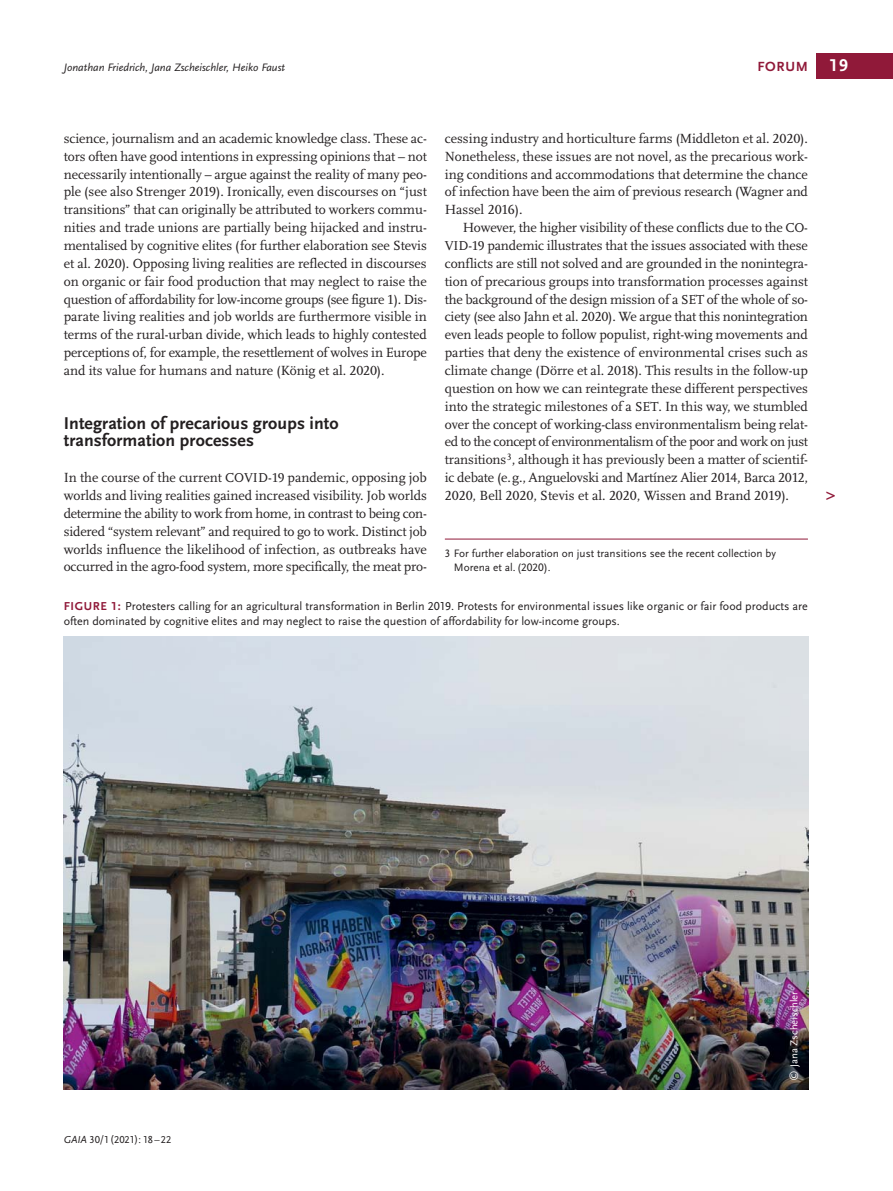
<style>
.page{position:relative;width:893px;height:1191px;background:#fff}
.page>*{position:absolute;margin:0;border:0;box-sizing:border-box;transform-origin:0 0}
.t1{font:700 17.85px/17.9px "Scala Sans LF";letter-spacing:.005em;color:#231f20}
.t2{font:700 17.85px "Scala Sans LF";color:#901939}
.t3{font:13.8px/17.9px "Scala LF";letter-spacing:-.01em;color:#231f20;text-align:justify}
.t4{font:700 13.8px "Scala Sans LF";letter-spacing:.05em;color:#901939}
.t5{font:12px/15px "Scala Sans LF";color:#231f20}
.t6{font:11.25px/14.2px "Scala Sans LF";color:#231f20}
.t7{font:italic 11.25px "Scala Sans LF";color:#231f20}
.t8{font:10.5px "Scala Sans LF";color:#231f20}
.t9{font:10.5px "Scala Sans LF";color:#fff}
.s1{font-size:17.85px;color:#fff}
.s2{font-size:13.5px}
.s3{font-weight:700;color:#901939}
.s4{font-style:italic}
</style>
<div class="page">
<div style="left:816px;top:53px;width:77px;height:25px;background:#901939"></div>
<img style="left:64px;top:637px;width:744px;height:452px">
<hr style="left:445px;top:539px;width:363px;height:1px;background:#901939">
<p class="t7" style="left:64px;top:63px;width:223px">Jonathan Friedrich, Jana Zscheischler, Heiko Faust</p>
<p class="t4" style="left:757px;top:61px;width:92px">FORUM <span class="s1">19</span></p>
<p class="t3" style="left:64px;top:131px;width:365px">sci ence, journalism and an academic knowledge class. These ac&shy;tors often have good intentions in expressing opinions that – not necessarily intentionally – argue against the reality of many peo&shy;ple (see also Strenger 2019). Ironically, even discourses on “just transitions” that can originally be attributed to workers commu&shy;nities and trade unions are partially being hijacked and instru&shy;mentalised by cognitive elites (for further elaboration see Stevis et al. 2020). Opposing living realities are reflected in discourses on organic or fair food production that may neglect to raise the question of affordability for low-income groups (see figure 1). Dis&shy;parate living realities and job worlds are furthermore visible in terms of the rural-urban divide, which leads to highly contested perceptions of, for example, the resettlement of wolves in Europe and its value for humans and nature (König et al. 2020).</p>
<p class="t1" style="left:64px;top:415px;width:276px">Integration of precarious groups into transforma tion processes</p>
<p class="t3" style="left:64px;top:470px;width:365px">In the course of the current <span class="s2">COVID-19</span> pandemic, opposing job worlds and living realities gained increased visibility. Job worlds determine the ability to work from home, in contrast to being con&shy;sidered “system relevant” and required to go to work. Distinct job worlds influence the likelihood of infection, as outbreaks have occurred in the agro-food system, more specifically, the meat pro-</p>
<p class="t3" style="left:445px;top:131px;width:365px">cessing industry and horticulture farms (Middleton et al. 2020).<br>Nonetheless, these issues are not novel, as the precarious work&shy;ing conditions and accommodations that determine the chance of infection have been the aim of previous research (Wagner and Hassel 2016).</p>
<p class="t3" style="left:445px;top:220px;width:365px;text-indent:18px">However, the higher visibility of these conflicts due to the <span class="s2">CO - VID-19</span> pandemic illustrates that the issues associated with these conflicts are still not solved and are grounded in the nonintegra - tion of precarious groups into transformation processes against the background of the design mission of a <span class="s2">SET</span> of the whole of so - ciety (see also Jahn et al. 2020). We argue that this nonintegration even leads people to follow populist, right-wing movements and parties that deny the existence of environmental crises such as climate change (Dörre et al. 2018). This results in the follow-up question on how we can reintegrate these different perspectives into the strategic milestones of a <span class="s2">SET</span>. In this way, we stumbled over the concept of working-class environmentalism being relat&shy;ed to the concept of environmentalism of the poor and work on just transitions<sup>3</sup>, although it has previously been a matter of scientif - ic debate (e.g., Anguelovski and Martínez Alier 2014, Barca 2012, 2020, Bell 2020, Stevis et al. 2020, Wissen and Brand 2019).</p>
<p class="t6" style="left:454px;top:547px;width:323px;text-indent:-9px">3 For further elaboration on just transitions see the recent collection by<br>Morena et al. (2020).</p>
<p class="t2" style="left:826px;top:487px;width:11px">&gt;</p>
<p class="t5" style="left:64px;top:599px;width:746px"><span class="s3">FIGURE 1:</span> Protesters calling for an agricultural transformation in Berlin 2019. Protests for environmental issues like organic or fair food products are often dominated by cognitive elites and may neglect to raise the question of affordability for low-income groups.</p>
<p class="t8" style="left:64px;top:1135px;width:109px"><span class="s4">GAIA</span> 30/1(2021): 18 – 22</p>
<p class="t9" style="left:790px;top:1080px;width:91px;rotate:-90deg">© Jana Zscheischler</p>
</div>
